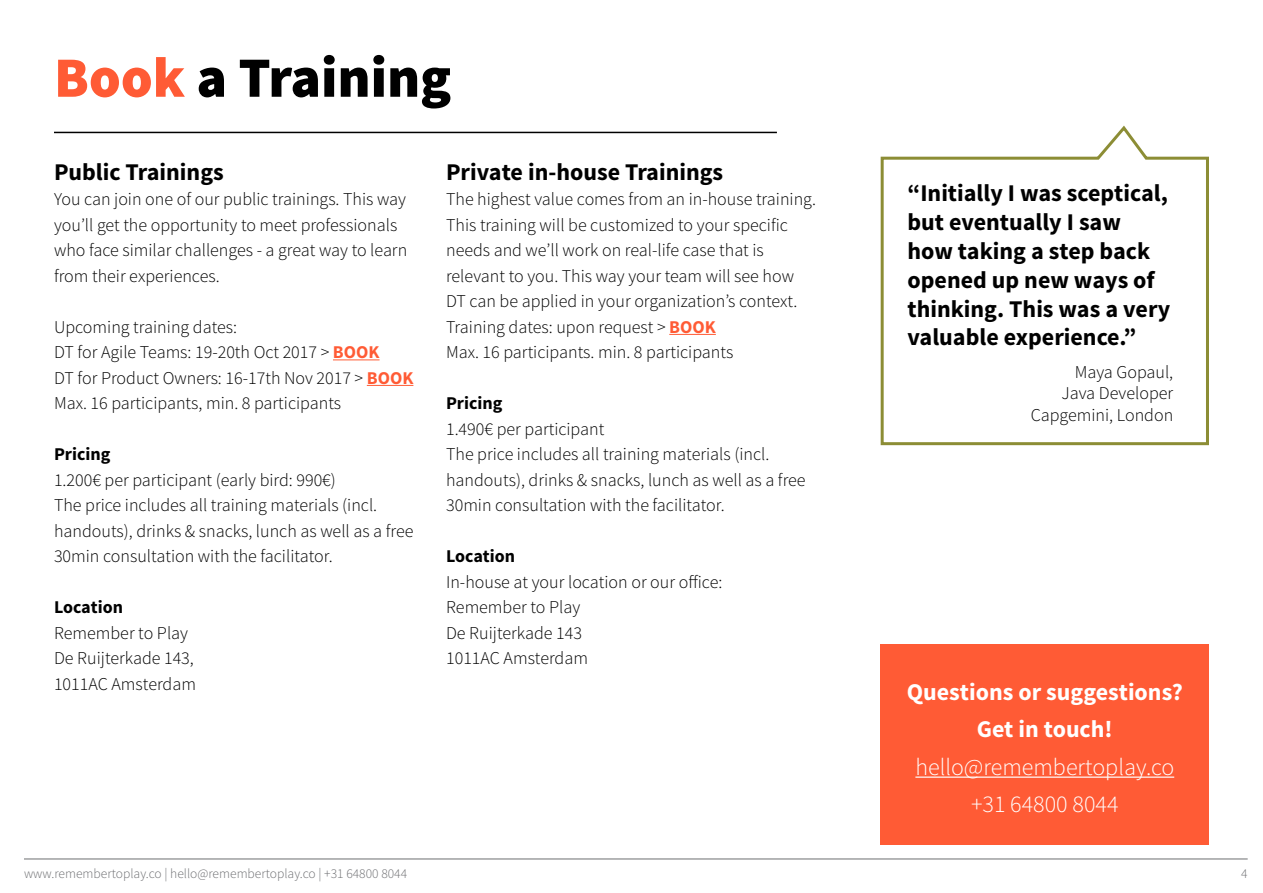
<style>
.page{position:relative;width:1263px;height:893px;background:#fff}
.page>*{position:absolute;margin:0;border:0;box-sizing:border-box;transform-origin:0 0}
.t1{font:900 57px "Source Sans Pro";color:#000}
.t2{font:700 24px/28.8px "Source Sans Pro";color:#000}
.t3{font:300 24px/37.5px "Source Sans Pro";color:#fff;text-align:center}
.t4{font:700 24px/37.5px "Source Sans Pro";color:#fff;text-align:center}
.t5{font:300 18px/25.5px "Source Sans Pro";color:#000}
.t6{font:700 18px "Source Sans Pro";color:#000}
.t7{font:300 13.5px "Source Sans Pro";color:#6d6e71}
.s1{color:#ff5b35}
.s2{font-weight:700;color:#ff5b35}
</style>
<div class="page">
<hr style="left:24px;top:859px;width:1224px;height:1px;background:#6d6e71">
<hr style="left:54px;top:132px;width:723px;height:1px;background:#000">
<hr style="left:333px;top:359px;width:47px;height:1px;background:#ff5b35">
<hr style="left:367px;top:385px;width:46px;height:1px;background:#ff5b35">
<hr style="left:669px;top:334px;width:47px;height:1px;background:#ff5b35">
<div style="left:881px;top:644px;width:328px;height:201px;background:#ff5b35"></div>
<hr style="left:915px;top:776px;width:259px;height:2px;background:#fff">
<svg style="left:880px;top:125px;width:329px;height:321px"></svg>
<h1 class="t1" style="left:54px;top:38px;width:399px"><span class="s1">Book</span> a Training</h1>
<h2 class="t2" style="left:54px;top:158px;width:171px">Public Trainings</h2>
<p class="t5" style="left:54px;top:186px;width:355px">You can join one of our public trainings. This way you’ll get the opportunity to meet professionals who face similar challenges - a great way to learn from their experiences.</p>
<p class="t5" style="left:54px;top:314px;width:361px">Upcoming training dates:<br>DT for Agile Teams: 19-20th Oct 2017 &gt; <span class="s2">BOOK<br></span>DT for Product Owners: 16-17th Nov 2017 &gt; <span class="s2">BOOK </span>Max. 16 participants, min. 8 participants</p>
<p class="t6" style="left:54px;top:443px;width:58px">Pricing</p>
<p class="t5" style="left:54px;top:467px;width:361px">1.200€ per participant (early bird: 990€)<br>The price includes all training materials (incl. handouts), drinks &amp; snacks, lunch as well as a free 30min consultation with the facilitator.</p>
<p class="t6" style="left:54px;top:596px;width:71px">Location</p>
<p class="t5" style="left:54px;top:620px;width:143px">Remember to Play<br>De Ruijterkade 143,<br>1011AC Amsterdam</p>
<h2 class="t2" style="left:446px;top:158px;width:279px">Private in-house Trainings</h2>
<p class="t5" style="left:446px;top:186px;width:371px">The highest value comes from an in-house training.<br>This training will be customized to your specific needs and we’ll work on real-life case that is relevant to you. This way your team will see how DT can be applied in your organization’s context.<br>Training dates: upon request &gt; <span class="s2">BOOK<br></span>Max. 16 participants. min. 8 participants</p>
<p class="t6" style="left:446px;top:392px;width:58px">Pricing</p>
<p class="t5" style="left:446px;top:416px;width:361px">1.490€ per participant<br>The price includes all training materials (incl. handouts), drinks &amp; snacks, lunch as well as a free 30min consultation with the facilitator.</p>
<p class="t6" style="left:446px;top:545px;width:71px">Location</p>
<p class="t5" style="left:446px;top:569px;width:278px">In-house at your location or our office:<br>Remember to Play<br>De Ruijterkade 143<br>1011AC Amsterdam</p>
<h2 class="t2" style="left:907px;top:180px;width:264px">“Initially I was sceptical, but eventually I saw how taking a step back opened up new ways of thinking. This was a very valuable experience.”</h2>
<p class="t5" style="left:1031px;top:361px;width:144px;line-height:21.6px;text-align:right">Maya Gopaul,<br>Java Developer<br>Capgemini, London</p>
<h2 class="t4" style="left:907px;top:674px;width:277px">Questions or suggestions?<br>Get in touch!</h2>
<h2 class="t3" style="left:915px;top:748px;width:260px">hello@remembertoplay.co +31 64800 8044</h2>
<p class="t7" style="left:24px;top:865px;width:385px">www.remembertoplay.co | hello@remembertoplay.co | +31 64800 8044</p>
<p class="t7" style="left:1241px;top:865px;width:8px">4</p>
</div>
